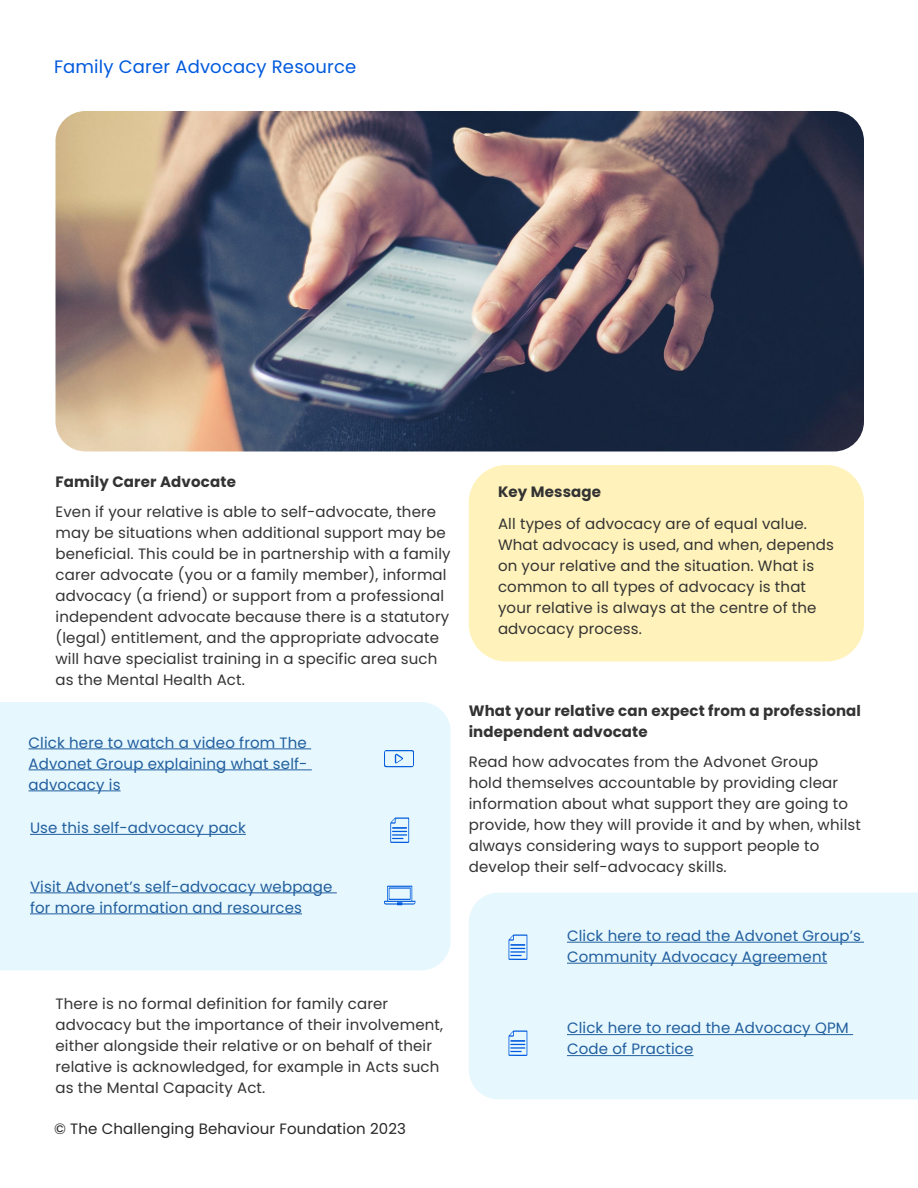
<style>
.page{position:relative;width:918px;height:1188px;background:#fff}
.page>*{position:absolute;margin:0;border:0;box-sizing:border-box;transform-origin:0 0}
.t1{font:18px "Poppins";letter-spacing:.01em;color:#005add}
.t2{font:15px/21px "Poppins";letter-spacing:.01em;color:#333}
.t3{font:15px/21px "Poppins";letter-spacing:.01em;color:#215e9e}
.t4{font:700 15px/21px "Poppins";letter-spacing:.01em;color:#333}
.t5{font:15px "Poppins";letter-spacing:.01em;color:#262626}
</style>
<div class="page">
<div style="left:0;top:702px;width:451px;height:268px;background:#e6f8fe"></div>
<hr style="left:28px;top:748px;width:283px;height:1px;background:#215e9e">
<hr style="left:28px;top:769px;width:284px;height:1px;background:#215e9e">
<hr style="left:28px;top:790px;width:93px;height:1px;background:#215e9e">
<hr style="left:30px;top:834px;width:216px;height:1px;background:#215e9e">
<hr style="left:30px;top:892px;width:307px;height:1px;background:#215e9e">
<hr style="left:30px;top:913px;width:272px;height:1px;background:#215e9e">
<svg style="left:384px;top:750px;width:30px;height:17px"></svg>
<svg style="left:384px;top:886px;width:32px;height:19px"></svg>
<svg style="left:390px;top:817px;width:19px;height:26px"></svg>
<div style="left:469px;top:892px;width:449px;height:208px;background:#e6f8fe"></div>
<svg style="left:508px;top:1030px;width:20px;height:26px"></svg>
<hr style="left:567px;top:1034px;width:286px;height:1px;background:#215e9e">
<hr style="left:567px;top:1055px;width:126px;height:1px;background:#215e9e">
<hr style="left:567px;top:942px;width:297px;height:1px;background:#215e9e">
<hr style="left:567px;top:963px;width:260px;height:1px;background:#215e9e">
<svg style="left:508px;top:934px;width:20px;height:26px"></svg>
<img style="left:56px;top:111px;width:808px;height:341px">
<div style="left:469px;top:465px;width:395px;height:197px;background:#fff2ba;border-radius:38px"></div>
<p class="t1" style="left:54px;top:56px;width:304px">Family Carer Advocacy Resource</p>
<p class="t4" style="left:56px;top:471px;width:182px">Family Carer Advocate</p>
<p class="t2" style="left:56px;top:501px;width:397px">Even if your relative is able to self-advocate, there may be situations when additional support may be beneficial. This could be in partnership with a family carer advocate (you or a family member), informal advocacy (a friend) or support from a professional independent advocate because there is a statutory (legal) entitlement, and the appropriate advocate will have specialist training in a specific area such as the Mental Health Act.</p>
<p class="t3" style="left:28px;top:732px;width:281px;text-align:justify">Click here to watch a video from The Advonet Group explaining what self&shy;advocacy is</p>
<p class="t3" style="left:30px;top:818px;width:217px">Use this self-advocacy pack</p>
<p class="t3" style="left:30px;top:876px;width:304px">Visit Advonet’s self-advocacy webpage for more information and resources</p>
<p class="t2" style="left:56px;top:993px;width:389px">There is no formal definition for family carer advocacy but the importance of their involvement, either alongside their relative or on behalf of their relative is acknowledged, for example in Acts such as the Mental Capacity Act.</p>
<p class="t5" style="left:54px;top:1120px;width:354px">© The Challenging Behaviour Foundation 2023</p>
<p class="t4" style="left:498px;top:482px;width:105px">Key Message</p>
<p class="t2" style="left:498px;top:513px;width:338px">All types of advocacy are of equal value.<br>What advocacy is used, and when, depends on your relative and the situation. What is common to all types of advocacy is that your relative is always at the centre of the advocacy process.</p>
<p class="t4" style="left:469px;top:701px;width:394px">What your relative can expect from a professional independent advocate</p>
<p class="t2" style="left:469px;top:752px;width:394px">Read how advocates from the Advonet Group<br>hold themselves accountable by providing clear information about what support they are going to provide, how they will provide it and by when, whilst always considering ways to support people to develop their self-advocacy skills.</p>
<p class="t3" style="left:567px;top:925px;width:296px">Click here to read the Advonet Group’s<br>Community Advocacy Agreement</p>
<p class="t3" style="left:567px;top:1018px;width:283px">Click here to read the Advocacy QPM<br>Code of Practice</p>
</div>
